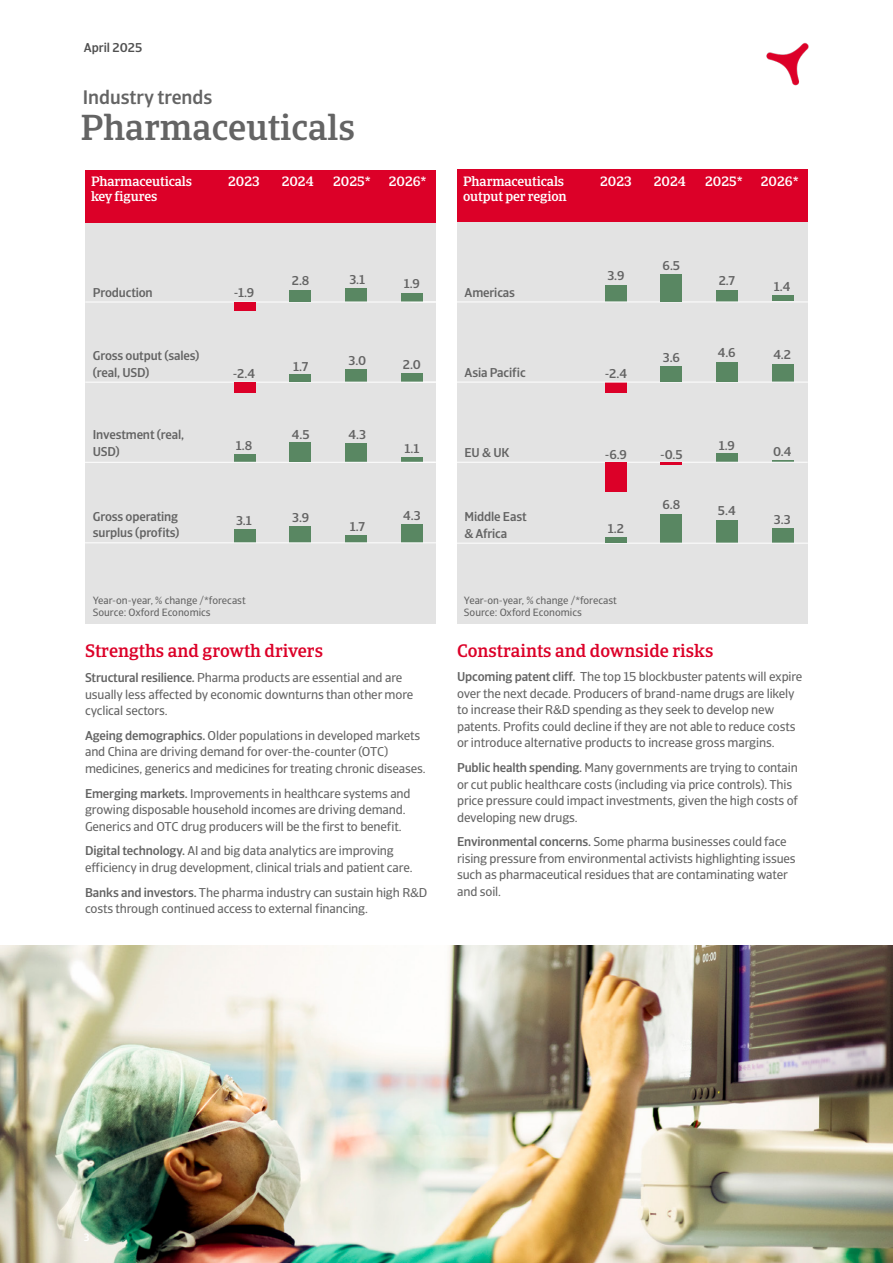
<style>
.page{position:relative;width:893px;height:1263px;background:#fff}
.page>*{position:absolute;margin:0;border:0;box-sizing:border-box;transform-origin:0 0}
.t1{font:500 36px "GCO";color:#646464}
.t2{font:500 19.5px "GCO Sans";color:#646464}
.t3{font:500 18px "GCO";color:#dc0028}
.t4{font:500 13.5px/15px "GCO";letter-spacing:-.01em;color:#fff}
.t5{font:12.75px/16.5px "GCO Sans";letter-spacing:-.01em;color:#646464}
.t6{font:500 12.75px/16.5px "GCO Sans";letter-spacing:-.01em;color:#646464}
.t7{font:500 12.75px "GCO Sans";color:#505050}
.t8{font:10.5px/12.6px "GCO Sans";color:#646464}
.t9{font:500 10.5px "GCO Sans";color:#fff}
.s1{font-weight:500}
</style>
<div class="page">
<img style="left:766px;top:42px;width:43px;height:44px">
<div style="left:85px;top:170px;width:351px;height:453px;background:#e3e3e3"></div>
<img style="left:0;top:945px;width:893px;height:318px">
<div style="left:457px;top:223px;width:351px;height:401px;background:#e3e3e3"></div>
<div style="left:605px;top:285px;width:21px;height:16px;background:#598762"></div>
<div style="left:717px;top:290px;width:21px;height:11px;background:#598762"></div>
<div style="left:773px;top:295px;width:21px;height:6px;background:#598762"></div>
<hr style="left:773px;top:460px;width:21px;height:2px;background:#598762">
<div style="left:717px;top:454px;width:21px;height:8px;background:#598762"></div>
<div style="left:773px;top:529px;width:21px;height:14px;background:#598762"></div>
<div style="left:605px;top:383px;width:21px;height:10px;background:#dc0028"></div>
<div style="left:773px;top:364px;width:21px;height:18px;background:#598762"></div>
<hr style="left:410px;top:382px;width:398px;height:1px;background:#fff">
<hr style="left:410px;top:462px;width:398px;height:1px;background:#fff">
<hr style="left:410px;top:302px;width:398px;height:1px;background:#fff">
<div style="left:661px;top:366px;width:21px;height:15px;background:#598762"></div>
<div style="left:717px;top:520px;width:21px;height:23px;background:#598762"></div>
<div style="left:605px;top:463px;width:21px;height:29px;background:#dc0028"></div>
<div style="left:661px;top:274px;width:21px;height:27px;background:#598762"></div>
<hr style="left:661px;top:463px;width:21px;height:2px;background:#dc0028">
<div style="left:661px;top:514px;width:21px;height:29px;background:#598762"></div>
<div style="left:717px;top:362px;width:21px;height:19px;background:#598762"></div>
<hr style="left:454px;top:543px;width:354px;height:1px;background:#fff">
<div style="left:401px;top:373px;width:21px;height:9px;background:#598762"></div>
<div style="left:345px;top:369px;width:21px;height:13px;background:#598762"></div>
<div style="left:234px;top:454px;width:21px;height:8px;background:#598762"></div>
<div style="left:345px;top:444px;width:22px;height:18px;background:#598762"></div>
<div style="left:401px;top:457px;width:21px;height:5px;background:#598762"></div>
<div style="left:345px;top:535px;width:21px;height:7px;background:#598762"></div>
<div style="left:401px;top:524px;width:21px;height:18px;background:#598762"></div>
<div style="left:345px;top:288px;width:21px;height:14px;background:#598762"></div>
<div style="left:401px;top:294px;width:21px;height:8px;background:#598762"></div>
<hr style="left:85px;top:382px;width:351px;height:1px;background:#fff">
<hr style="left:85px;top:462px;width:351px;height:1px;background:#fff">
<hr style="left:85px;top:302px;width:351px;height:1px;background:#fff">
<div style="left:234px;top:302px;width:21px;height:8px;background:#dc0028"></div>
<div style="left:234px;top:529px;width:21px;height:13px;background:#598762"></div>
<div style="left:85px;top:170px;width:351px;height:53px;background:#dc0028"></div>
<div style="left:234px;top:383px;width:21px;height:10px;background:#dc0028"></div>
<div style="left:290px;top:290px;width:21px;height:12px;background:#598762"></div>
<div style="left:290px;top:374px;width:21px;height:8px;background:#598762"></div>
<div style="left:290px;top:526px;width:21px;height:16px;background:#598762"></div>
<hr style="left:85px;top:542px;width:354px;height:1px;background:#fff">
<div style="left:605px;top:537px;width:21px;height:6px;background:#598762"></div>
<div style="left:290px;top:443px;width:21px;height:19px;background:#598762"></div>
<div style="left:457px;top:170px;width:351px;height:52px;background:#dc0028"></div>
<p class="t7" style="left:84px;top:40px;width:60px">April 2025</p>
<h2 class="t2" style="left:83px;top:86px;width:131px">Industry trends</h2>
<h1 class="t1" style="left:80px;top:106px;width:276px">Pharmaceuticals</h1>
<p class="t4" style="left:91px;top:174px;width:103px">Pharmaceuticals key figures</p>
<p class="t4" style="left:228px;top:174px;width:33px">2023</p>
<p class="t4" style="left:282px;top:174px;width:34px">2024</p>
<p class="t4" style="left:333px;top:174px;width:39px">2025*</p>
<p class="t4" style="left:389px;top:174px;width:39px">2026*</p>
<p class="t4" style="left:463px;top:174px;width:105px">Pharmaceuticals output per region</p>
<p class="t4" style="left:600px;top:174px;width:33px">2023</p>
<p class="t4" style="left:654px;top:174px;width:34px">2024</p>
<p class="t4" style="left:705px;top:174px;width:39px">2025*</p>
<p class="t4" style="left:761px;top:174px;width:39px">2026*</p>
<p class="t6" style="left:93px;top:284px;width:61px">Production</p>
<p class="t6" style="left:234px;top:285px;width:22px">-1.9</p>
<p class="t6" style="left:292px;top:273px;width:19px">2.8</p>
<p class="t6" style="left:349px;top:271px;width:17px">3.1</p>
<p class="t6" style="left:404px;top:276px;width:18px">1.9</p>
<p class="t6" style="left:465px;top:285px;width:52px">Americas</p>
<p class="t6" style="left:607px;top:268px;width:19px">3.9</p>
<p class="t6" style="left:663px;top:257px;width:19px">6.5</p>
<p class="t6" style="left:719px;top:272px;width:18px">2.7</p>
<p class="t6" style="left:774px;top:278px;width:18px">1.4</p>
<p class="t6" style="left:93px;top:347px;width:108px">Gross output (sales) (real, USD)</p>
<p class="t6" style="left:233px;top:366px;width:24px">-2.4</p>
<p class="t6" style="left:293px;top:358px;width:17px">1.7</p>
<p class="t6" style="left:348px;top:352px;width:19px">3.0</p>
<p class="t6" style="left:403px;top:357px;width:20px">2.0</p>
<p class="t6" style="left:465px;top:364px;width:63px">Asia Pacific</p>
<p class="t6" style="left:605px;top:366px;width:24px">-2.4</p>
<p class="t6" style="left:663px;top:349px;width:19px">3.6</p>
<p class="t6" style="left:718px;top:345px;width:19px">4.6</p>
<p class="t6" style="left:773px;top:346px;width:19px">4.2</p>
<p class="t6" style="left:93px;top:427px;width:93px">Investment (real,<br>USD)</p>
<p class="t6" style="left:236px;top:437px;width:18px">1.8</p>
<p class="t6" style="left:292px;top:427px;width:19px">4.5</p>
<p class="t6" style="left:349px;top:427px;width:19px">4.3</p>
<p class="t6" style="left:404px;top:440px;width:16px">1.1</p>
<p class="t6" style="left:465px;top:445px;width:46px">EU &amp; UK</p>
<p class="t6" style="left:605px;top:446px;width:24px">-6.9</p>
<p class="t6" style="left:660px;top:446px;width:24px">-0.5</p>
<p class="t6" style="left:719px;top:437px;width:18px">1.9</p>
<p class="t6" style="left:773px;top:443px;width:20px">0.4</p>
<p class="t6" style="left:93px;top:508px;width:88px">Gross operating surplus (profits)</p>
<p class="t6" style="left:236px;top:512px;width:17px">3.1</p>
<p class="t6" style="left:292px;top:509px;width:19px">3.9</p>
<p class="t6" style="left:350px;top:518px;width:17px">1.7</p>
<p class="t6" style="left:403px;top:507px;width:19px">4.3</p>
<p class="t6" style="left:662px;top:496px;width:19px">6.8</p>
<p class="t6" style="left:718px;top:502px;width:19px">5.4</p>
<p class="t6" style="left:465px;top:508px;width:64px">Middle East</p>
<p class="t6" style="left:774px;top:511px;width:18px">3.3</p>
<p class="t6" style="left:465px;top:525px;width:44px">&amp; Africa</p>
<p class="t6" style="left:608px;top:520px;width:18px">1.2</p>
<p class="t8" style="left:93px;top:594px;width:154px">Year-on-year, % change /*forecast<br>Source: Oxford Economics</p>
<p class="t8" style="left:464px;top:594px;width:154px">Year-on-year, % change /*forecast<br>Source: Oxford Economics</p>
<h3 class="t3" style="left:85px;top:639px;width:239px">Strengths and growth drivers</h3>
<p class="t5" style="left:85px;top:669px;width:330px"><span class="s1">Structural resilience.</span> Pharma products are essential and are usually less affected by economic downturns than other more cyclical sectors.</p>
<p class="t5" style="left:85px;top:727px;width:342px"><span class="s1">Ageing demographics.</span> Older populations in developed markets and China are driving demand for over-the-counter (OTC) medicines, generics and medicines for treating chronic diseases.</p>
<p class="t5" style="left:85px;top:785px;width:327px"><span class="s1">Emerging markets.</span> Improvements in healthcare systems and growing disposable household incomes are driving demand.<br>Generics and OTC drug producers will be the first to benefit.</p>
<p class="t5" style="left:85px;top:843px;width:329px"><span class="s1">Digital technology.</span> AI and big data analytics are improving efficiency in drug development, clinical trials and patient care.</p>
<p class="t5" style="left:85px;top:884px;width:344px"><span class="s1">Banks and investors.</span> The pharma industry can sustain high R&amp;D costs through continued access to external financing.</p>
<h3 class="t3" style="left:457px;top:639px;width:258px">Constraints and downside risks</h3>
<p class="t5" style="left:457px;top:669px;width:347px"><span class="s1">Upcoming patent cliff.</span> The top 15 blockbuster patents will expire over the next decade. Producers of brand-name drugs are likely to increase their R&amp;D spending as they seek to develop new patents. Profits could decline if they are not able to reduce costs or introduce alternative products to increase gross margins.</p>
<p class="t5" style="left:457px;top:759px;width:342px"><span class="s1">Public health spending.</span> Many governments are trying to contain or cut public healthcare costs (including via price controls). This price pressure could impact investments, given the high costs of developing new drugs.</p>
<p class="t5" style="left:457px;top:834px;width:340px"><span class="s1">Environmental concerns.</span> Some pharma businesses could face rising pressure from environmental activists highlighting issues such as pharmaceutical residues that are contaminating water and soil.</p>
<p class="t9" style="left:84px;top:1231px;width:7px">3</p>
</div>
